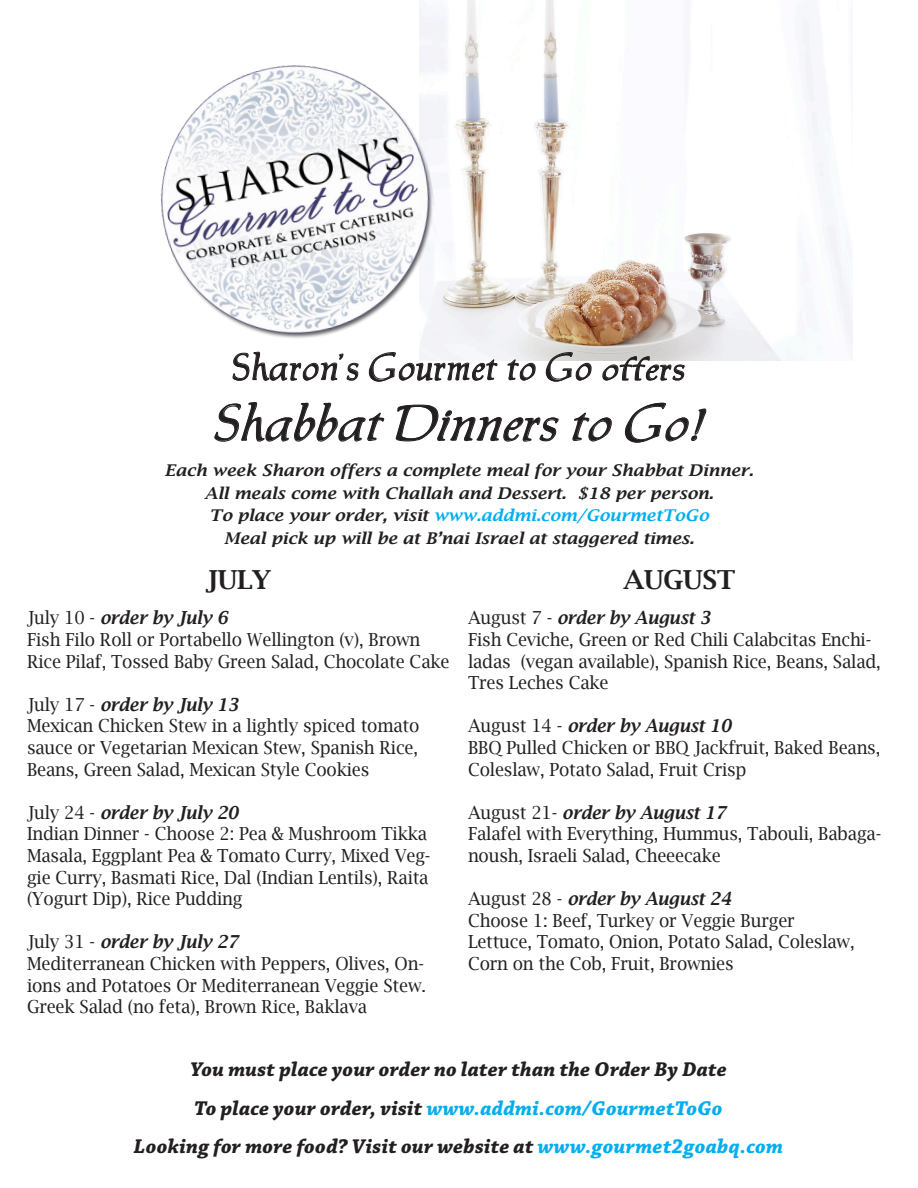
<style>
.page{position:relative;width:918px;height:1188px;background:#fff}
.page>*{position:absolute;margin:0;border:0;box-sizing:border-box;transform-origin:0 0}
.t1{font:49.5px "Chaucer";color:#231f20}
.t2{font:italic 36px "Chaucer";color:#231f20}
.t3{font:600 26.25px "Lucida Bright";letter-spacing:-.01em;color:#231f20}
.t4{font:italic 700 21px "Chaparral Pro";letter-spacing:.01em;color:#231f20}
.t5{font:italic 700 21px "Chaparral Pro";letter-spacing:.01em;color:#00aeef}
.t6{font:18px/21.6px "Lucida Bright";letter-spacing:-.01em;color:#231f20;scale:.95 1}
.t7{font:italic 600 18px "Lucida Bright";letter-spacing:-.01em;color:#231f20;scale:.95 1}
.t8{font:italic 600 16.2px "Lucida Bright";color:#231f20;scale:1.07 1}
.t9{font:italic 600 16.2px "Lucida Bright";color:#00aeef;scale:1.07 1}
.s1{font-size:32.4px}
.s2{color:#231f20}
.s3{font-weight:400;font-style:normal}
.s4{color:#00aeef}
</style>
<div class="page">
<img style="left:419px;top:0;width:434px;height:361px">
<img style="left:160px;top:42px;width:292px;height:310px">
<svg style="left:232px;top:336px;width:127px;height:45px"></svg>
<svg style="left:368px;top:352px;width:130px;height:30px"></svg>
<svg style="left:507px;top:359px;width:29px;height:22px"></svg>
<svg style="left:545px;top:352px;width:47px;height:30px"></svg>
<svg style="left:602px;top:356px;width:83px;height:25px"></svg>
<svg style="left:214px;top:402px;width:171px;height:40px"></svg>
<svg style="left:395px;top:404px;width:164px;height:38px"></svg>
<svg style="left:572px;top:413px;width:40px;height:29px"></svg>
<svg style="left:625px;top:402px;width:82px;height:41px"></svg>
<p class="t2" style="left:233px;top:345px;width:463px">Sharon’s Gourmetto Go <span class="s1">offers</span></p>
<p class="t1" style="left:214px;top:392px;width:494px">Shabbat Dinners to Go!</p>
<p class="t8" style="left:165px;top:461px;width:552px">Each week Sharon offers a complete meal for your Shabbat Dinner.</p>
<p class="t8" style="left:205px;top:484px;width:477px">All meals come with Challah and Dessert. $18 per person.</p>
<p class="t9" style="left:209px;top:506px;width:468px"><span class="s2">To place your order, visit</span> www.addmi.com/GourmetToGo</p>
<p class="t8" style="left:224px;top:529px;width:441px">Meal pick up will be at B’nai Israel at staggered times.</p>
<p class="t3" style="left:206px;top:565px;width:66px">JULY</p>
<p class="t7" style="left:27px;top:608px;width:213px"><span class="s3">July 10 -</span> order by July 6</p>
<p class="t6" style="left:27px;top:629px;width:446px">Fish Filo Roll or Portabello Wellington (v), Brown<br>Rice Pilaf, Tossed Baby Green Salad, Chocolate Cake</p>
<p class="t7" style="left:27px;top:694px;width:224px"><span class="s3">July 17 -</span> order by July 13</p>
<p class="t6" style="left:27px;top:715px;width:414px;text-align:justify">Mexican Chicken Stew in a lightly spiced tomato sauce or Vegetarian Mexican Stew, Spanish Rice, Beans, Green Salad, Mexican Style Cookies</p>
<p class="t7" style="left:27px;top:802px;width:224px"><span class="s3">July 24 -</span> order by July 20</p>
<p class="t6" style="left:27px;top:823px;width:426px">Indian Dinner - Choose 2: Pea &amp; Mushroom Tikka Masala, Eggplant Pea &amp; Tomato Curry, Mixed Veg&shy;gie Curry, Basmati Rice, Dal (Indian Lentils), Raita (Yogurt Dip), Rice Pudding</p>
<p class="t7" style="left:27px;top:932px;width:224px"><span class="s3">July 31 -</span> order by July 27</p>
<p class="t6" style="left:27px;top:953px;width:422px;text-align:justify">Mediterranean Chicken with Peppers, Olives, On&shy;ions and Potatoes Or Mediterranean Veggie Stew.<br>Greek Salad (no feta), Brown Rice, Baklava</p>
<p class="t3" style="left:624px;top:565px;width:113px">AUGUST</p>
<p class="t7" style="left:468px;top:608px;width:257px"><span class="s3">August 7 -</span> order by August 3</p>
<p class="t6" style="left:468px;top:629px;width:436px">Fish Ceviche, Green or Red Chili Calabcitas Enchi&shy;ladas (vegan available), Spanish Rice, Beans, Salad,<br>Tres Leches Cake</p>
<p class="t7" style="left:468px;top:716px;width:279px"><span class="s3">August 14 -</span> order by August 10</p>
<p class="t6" style="left:468px;top:737px;width:435px">BBQ Pulled Chicken or BBQ Jackfruit, Baked Beans,<br>Coleslaw, Potato Salad, Fruit Crisp</p>
<p class="t7" style="left:468px;top:802px;width:273px"><span class="s3">August 21-</span> order by August 17</p>
<p class="t6" style="left:468px;top:823px;width:437px">Falafel with Everything, Hummus, Tabouli, Babaga&shy;noush, Israeli Salad, Cheeecake</p>
<p class="t7" style="left:468px;top:889px;width:279px"><span class="s3">August 28 -</span> order by August 24</p>
<p class="t6" style="left:468px;top:910px;width:345px">Choose 1: Beef, Turkey or Veggie Burger</p>
<p class="t6" style="left:468px;top:931px;width:408px">Lettuce, Tomato, Onion, Potato Salad, Coleslaw,</p>
<p class="t6" style="left:468px;top:953px;width:281px">Corn on the Cob, Fruit, Brownies</p>
<p class="t4" style="left:190px;top:1057px;width:538px">You must place your order no later than the Order By Date</p>
<p class="t5" style="left:194px;top:1096px;width:530px"><span class="s2">To place your order, visit</span> www.addmi.com/GourmetToGo</p>
<p class="t4" style="left:134px;top:1135px;width:651px">Looking for more food? Visit our website at <span class="s4">www.gourmet2goabq.com</span></p>
</div>
